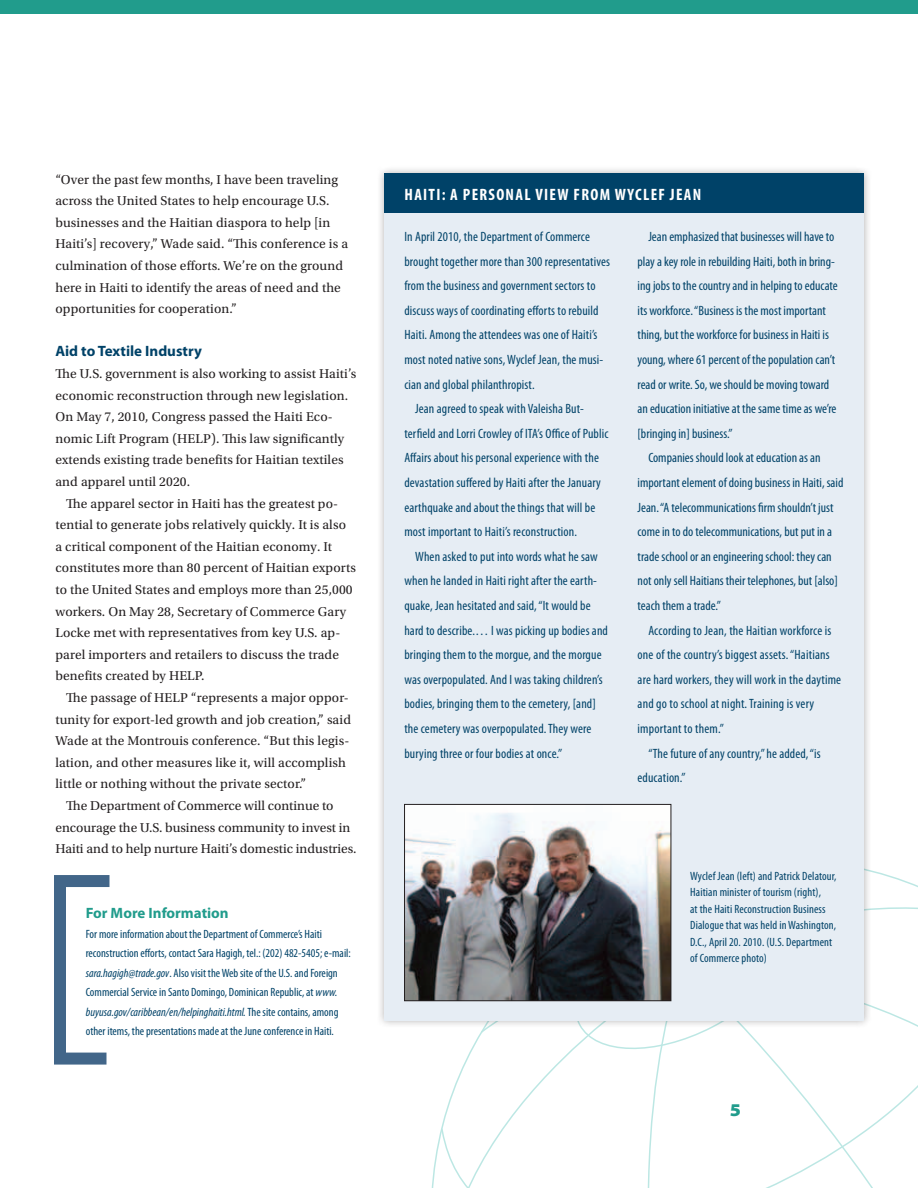
<style>
.page{position:relative;width:918px;height:1188px;background:#fff}
.page>*{position:absolute;margin:0;border:0;box-sizing:border-box;transform-origin:0 0}
.t1{font:900 semi-expanded 18px "Myriad Pro";color:#219c8c}
.t2{font:700 condensed 16.5px "Myriad Pro";letter-spacing:.08em;color:#fff}
.BODY__Subhead{font:700 15px "Myriad Pro";color:#004268}
.BODY__Subhead-2{font:700 15px "Myriad Pro";color:#219c8c}
.side_bar_body{font:condensed 13.5px/24.6px "Myriad Pro";letter-spacing:.01em;color:#004268}
.BODY__Text{font:13.5px/21.6px "Utopia Std";letter-spacing:.01em;color:#231f20}
.body_first{font:13.5px/21.6px "Utopia Std";letter-spacing:.01em;color:#231f20}
.side_bar_body-2{font:condensed 12px/19.5px "Myriad Pro";color:#004268}
.s1{font-style:italic}
</style>
<div class="page">
<svg style="left:431px;top:870px;width:487px;height:318px"></svg>
<div style="left:0;top:0;width:918px;height:14px;background:#219c8c"></div>
<svg style="left:54px;top:875px;width:56px;height:190px"></svg>
<div style="left:376px;top:165px;width:496px;height:863px;background:#231f20;opacity:.35"></div>
<div style="left:384px;top:173px;width:480px;height:847px;background:#e6edf4"></div>
<div style="left:384px;top:173px;width:480px;height:40px;background:#004268"></div>
<img style="left:406px;top:806px;width:263px;height:193px">
<div style="left:404px;top:804px;width:267px;height:197px;border:1px solid #231f20"></div>
<p class="body_first" style="left:55px;top:169px;width:294px">“Over the past few months, I have been traveling across the United States to help encourage U.S. businesses and the Haitian diaspora to help [in Haiti’s] recovery,” Wade said. “This conference is a culmination of those efforts. We’re on the ground here in Haiti to identify the areas of need and the opportunities for cooperation.”</p>
<p class="BODY__Subhead" style="left:55px;top:342px;width:148px">Aid to Textile Industry</p>
<p class="body_first" style="left:55px;top:363px;width:302px">The U.S. government is also working to assist Haiti’s economic reconstruction through new legislation.<br>On May 7, 2010, Congress passed the Haiti Eco&shy;nomic Lift Program (HELP). This law significantly extends existing trade benefits for Haitian textiles and apparel until 2020.</p>
<p class="BODY__Text" style="left:55px;top:493px;width:302px;text-indent:11px">The apparel sector in Haiti has the greatest po&shy;tential to generate jobs relatively quickly. It is also a critical component of the Haitian economy. It constitutes more than 80 percent of Haitian exports to the United States and employs more than 25,000 workers. On May 28, Secretary of Commerce Gary Locke met with representatives from key U.S. ap&shy;parel importers and retailers to discuss the trade benefits created by HELP.</p>
<p class="BODY__Text" style="left:55px;top:687px;width:297px;text-indent:11px">The passage of HELP “represents a major oppor&shy;tunity for export-led growth and job creation,” said Wade at the Montrouis conference. “But this legis&shy;lation, and other measures like it, will accomplish little or nothing without the private sector.”</p>
<p class="BODY__Text" style="left:55px;top:795px;width:303px;text-indent:11px">The Department of Commerce will continue to encourage the U.S. business community to invest in<br>Haiti and to help nurture Haiti’s domestic industries.</p>
<p class="BODY__Subhead-2" style="left:86px;top:903px;width:145px">For More Information</p>
<p class="side_bar_body-2" style="left:86px;top:924px;width:267px">For more information about the Department of Commerce’s Haiti reconstruction efforts, contact Sara Hagigh, tel.: (202) 482-5405; e-mail: <span class="s1">sara.hagigh@trade.gov</span>. Also visit the Web site of the U.S. and Foreign Commercial Service in Santo Domingo, Dominican Republic, at <span class="s1">www. buyusa.gov/caribbean/en/helpinghaiti.html.</span> The site contains, among other items, the presentations made at the June conference in Haiti.</p>
<p class="t2" style="left:405px;top:184px;width:298px">HAITI: A PERSONAL VIEW FROM WYCLEF JEAN</p>
<p class="side_bar_body" style="left:404px;top:224px;width:207px">In April 2010, the Department of Commerce brought together more than 300 representatives from the business and government sectors to discuss ways of coordinating efforts to rebuild Haiti. Among the attendees was one of Haiti’s most noted native sons, Wyclef Jean, the musi&shy;cian and global philanthropist.</p>
<p class="side_bar_body" style="left:404px;top:396px;width:206px;text-indent:11px">Jean agreed to speak with Valeisha But&shy;terfield and Lorri Crowley of ITA’s Office of Public Affairs about his personal experience with the devastation suffered by Haiti after the January earthquake and about the things that will be most important to Haiti’s reconstruction.</p>
<p class="side_bar_body" style="left:404px;top:544px;width:205px;text-indent:11px">When asked to put into words what he saw when he landed in Haiti right after the earth&shy;quake, Jean hesitated and said, “It would be hard to describe.… I was picking up bodies and bringing them to the morgue, and the morgue was overpopulated. And I was taking children’s bodies, bringing them to the cemetery, [and] the cemetery was overpopulated. They were burying three or four bodies at once.”</p>
<p class="side_bar_body" style="left:638px;top:224px;width:202px;text-indent:11px">Jean emphasized that businesses will have to play a key role in rebuilding Haiti, both in bring&shy;ing jobs to the country and in helping to educate its workforce. “Business is the most important thing, but the workforce for business in Haiti is young, where 61 percent of the population can’t read or write. So, we should be moving toward an education initiative at the same time as we’re [bringing in] business.”</p>
<p class="side_bar_body" style="left:638px;top:445px;width:207px;text-indent:11px">Companies should look at education as an important element of doing business in Haiti, said Jean. “A telecommunications firm shouldn’t just come in to do telecommunications, but put in a trade school or an engineering school: they can not only sell Haitians their telephones, but [also] teach them a trade.”</p>
<p class="side_bar_body" style="left:638px;top:618px;width:205px;text-indent:11px">According to Jean, the Haitian workforce is one of the country’s biggest assets. “Haitians are hard workers, they will work in the daytime and go to school at night. Training is very important to them.”</p>
<p class="side_bar_body" style="left:638px;top:741px;width:185px;text-indent:11px">“The future of any country,” he added, “is education.”</p>
<p class="side_bar_body-2" style="left:690px;top:868px;width:148px;line-height:16.5px">Wyclef Jean (left) and Patrick Delatour, Haitian minister of tourism (right),<br>at the Haiti Reconstruction Business Dialogue that was held in Washington, D.C., April 20. 2010. (U.S. Department of Commerce photo)</p>
<h1 class="t1" style="left:730px;top:1099px;width:13px">5</h1>
</div>
